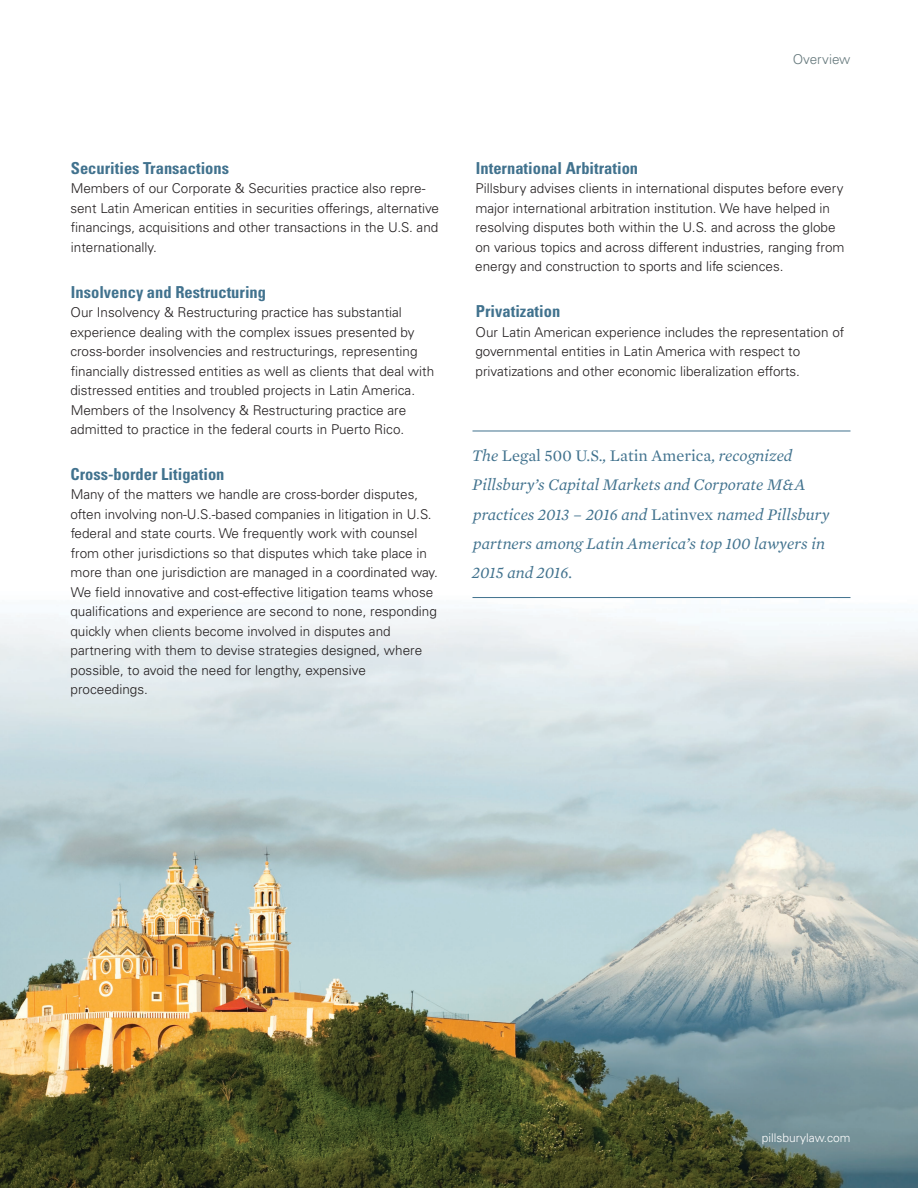
<style>
.page{position:relative;width:918px;height:1188px;background:#fff}
.page>*{position:absolute;margin:0;border:0;box-sizing:border-box;transform-origin:0 0}
.Call_Out{font:italic 16.5px/29.2px "Mercury Text G1";color:#41728e}
.Body_Header_1{font:700 condensed 16.5px "Univers LT Std";color:#41728e}
.body_text{font:300 13.5px/19.5px "Univers LT Std";color:#231f20}
.body_text-2{font:300 13.5px "Univers LT Std";color:#65787c}
.t1{font:300 12px "Univers LT Std";color:#fff}
.s1{font-style:normal}
</style>
<div class="page">
<img style="left:0;top:597px;width:918px;height:591px">
<hr style="left:472px;top:431px;width:378px;height:1px;background:#41728e">
<hr style="left:472px;top:597px;width:378px;height:1px;background:#41728e">
<p class="body_text-2" style="left:793px;top:51px;width:59px">Overview</p>
<p class="Body_Header_1" style="left:71px;top:158px;width:160px">Securities Transactions</p>
<p class="body_text" style="left:70px;top:179px;width:370px">Members of our Corporate &amp; Securities practice also repre&shy;sent Latin American entities in securities offerings, alternative financings, acquisitions and other transactions in the U.S. and internationally.</p>
<p class="Body_Header_1" style="left:71px;top:282px;width:197px">Insolvency and Restructuring</p>
<p class="body_text" style="left:70px;top:303px;width:365px">Our Insolvency &amp; Restructuring practice has substantial experience dealing with the complex issues presented by cross-border insolvencies and restructurings, representing financially distressed entities as well as clients that deal with distressed entities and troubled projects in Latin America.<br>Members of the Insolvency &amp; Restructuring practice are admitted to practice in the federal courts in Puerto Rico.</p>
<p class="Body_Header_1" style="left:71px;top:464px;width:155px">Cross-border Litigation</p>
<p class="body_text" style="left:70px;top:485px;width:369px">Many of the matters we handle are cross-border disputes, often involving non-U.S.-based companies in litigation in U.S. federal and state courts. We frequently work with counsel from other jurisdictions so that disputes which take place in more than one jurisdiction are managed in a coordinated way.<br>We field innovative and cost-effective litigation teams whose qualifications and experience are second to none, responding quickly when clients become involved in disputes and partnering with them to devise strategies designed, where possible, to avoid the need for lengthy, expensive proceedings.</p>
<p class="Body_Header_1" style="left:476px;top:158px;width:164px">International Arbitration</p>
<p class="body_text" style="left:475px;top:179px;width:371px">Pillsbury advises clients in international disputes before every major international arbitration institution. We have helped in resolving disputes both within the U.S. and across the globe on various topics and across different industries, ranging from energy and construction to sports and life sciences.</p>
<p class="Body_Header_1" style="left:476px;top:301px;width:86px">Privatization</p>
<p class="body_text" style="left:475px;top:322px;width:370px">Our Latin American experience includes the representation of governmental entities in Latin America with respect to privatizations and other economic liberalization efforts.</p>
<p class="Call_Out" style="left:472px;top:440px;width:359px">The <span class="s1">Legal 500 U.S.</span>, <span class="s1">Latin America</span>, recognized Pillsbury’s Capital Markets and Corporate M&amp;A practices 2013 – 2016 and <span class="s1">Latinvex</span> named Pillsbury partners among Latin America’s top 100 lawyers in 2015 and 2016.</p>
<p class="t1" style="left:762px;top:1130px;width:90px">pillsburylaw.com</p>
</div>
